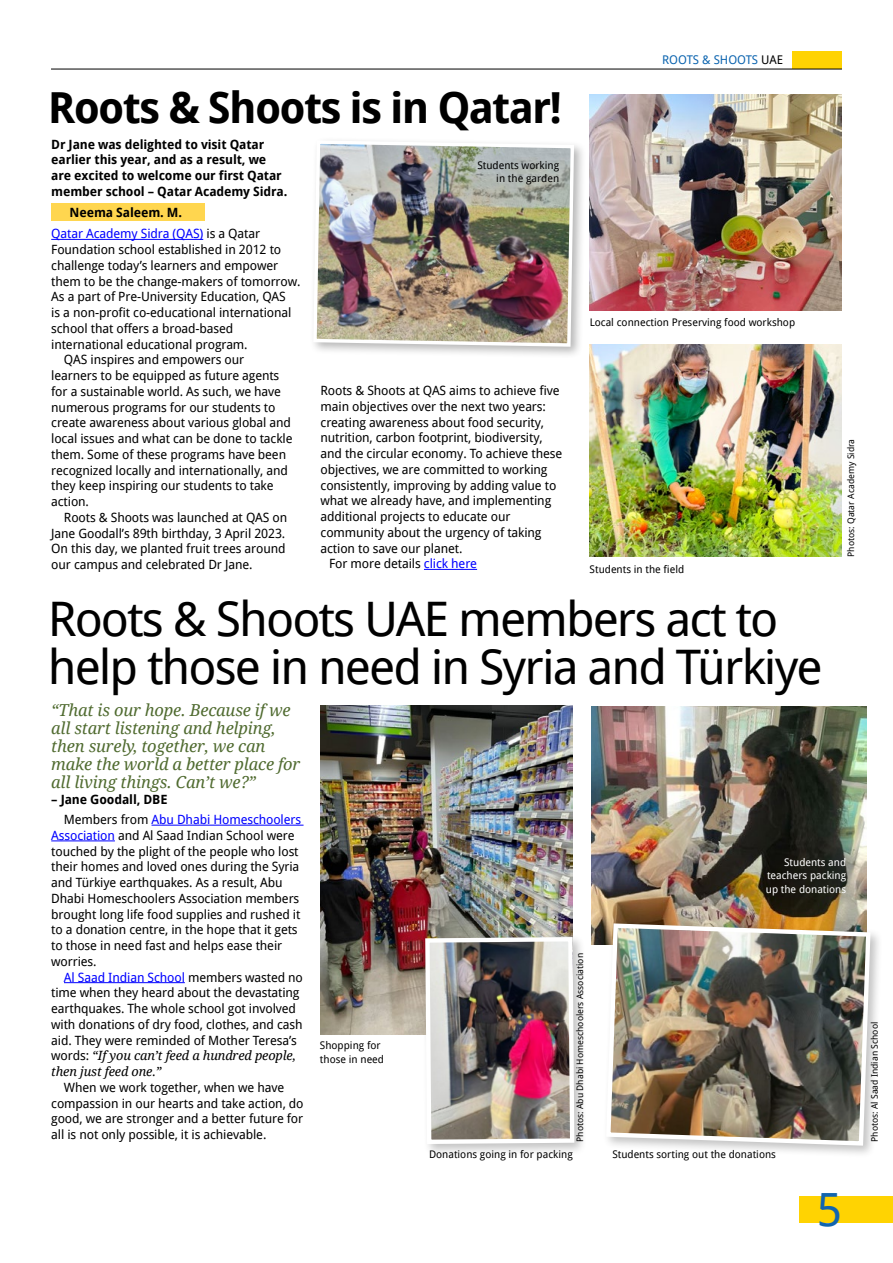
<style>
.page{position:relative;width:893px;height:1263px;background:#fff}
.page>*{position:absolute;margin:0;border:0;box-sizing:border-box;transform-origin:0 0}
.t1{font:47.7px/48.4px "Droid Sans";letter-spacing:-.04em;color:#000}
.t2{font:45.9px "Droid Sans";color:#1265af}
.t3{font:700 42.75px "Droid Sans";letter-spacing:-.04em;color:#000}
.t4{font:italic 16.5px/18px "Droid Serif";letter-spacing:-.01em;color:#506b30}
.t5{font:12.75px/15.8px "Droid Sans";letter-spacing:-.01em;color:#000}
.t6{font:700 12.75px/15.8px "Droid Sans";letter-spacing:-.01em;color:#000}
.t7{font:12.75px/20px "Droid Sans";letter-spacing:-.01em;color:#00f}
.t8{font:italic 12.75px/15.8px "Droid Serif";letter-spacing:-.01em;color:#000}
.t9{font:12px "Droid Sans";color:#0c64af}
.t10{font:10.5px/13.5px "Droid Sans";color:#000;text-align:right}
.t11{font:10.5px/13.5px "Droid Sans";color:#fff;text-align:justify}
.t12{font:9px "Droid Sans";color:#000}
.s1{color:#000}
.s2{color:#00f}
.s3{font-weight:700;color:#000}
.s4{font-family:"Droid Sans";font-style:normal}
</style>
<div class="page">
<img style="left:592px;top:706px;width:274px;height:239px">
<img style="left:320px;top:705px;width:253px;height:329px">
<div style="left:792px;top:51px;width:50px;height:17px;background:#ffd302"></div>
<hr style="left:51px;top:69px;width:791px;height:1px;background:#000">
<div style="left:799px;top:1196px;width:94px;height:26px;background:#ffd302"></div>
<div style="left:309px;top:137px;width:278px;height:222px;background:#000;opacity:.29"></div>
<img style="left:312px;top:139px;width:264px;height:209px">
<hr style="left:51px;top:239px;width:152px;height:1px;background:#00f">
<hr style="left:151px;top:825px;width:153px;height:1px;background:#00f">
<hr style="left:51px;top:840px;width:64px;height:1px;background:#00f">
<hr style="left:64px;top:982px;width:121px;height:1px;background:#00f">
<hr style="left:424px;top:569px;width:53px;height:1px;background:#00f">
<img style="left:590px;top:94px;width:252px;height:216px">
<img style="left:590px;top:344px;width:252px;height:212px">
<div style="left:421px;top:933px;width:166px;height:224px;background:#000;opacity:.24"></div>
<img style="left:423px;top:935px;width:154px;height:211px">
<div style="left:602px;top:919px;width:281px;height:239px;background:#000;opacity:.24"></div>
<img style="left:604px;top:921px;width:269px;height:227px">
<div style="left:51px;top:204px;width:154px;height:17px;background:#ffd64f"></div>
<h3 class="t3" style="left:48px;top:78px;width:516px">Roots &amp; Shoots is in Qatar!</h3>
<p class="t6" style="left:51px;top:136px;width:238px">Dr Jane was delighted to visit Qatar earlier this year, and as a result, we are excited to welcome our first Qatar member school – Qatar Academy Sidra.</p>
<p class="t7" style="left:51px;top:223px;width:210px">Qatar Academy Sidra (QAS) <span class="s1">is a Qatar</span></p>
<p class="t5" style="left:51px;top:241px;width:232px">Foundation school established in 2012 to</p>
<p class="t5" style="left:51px;top:257px;width:228px">challenge today’s learners and empower</p>
<p class="t5" style="left:51px;top:273px;width:251px">them to be the change-makers of tomorrow.</p>
<p class="t5" style="left:51px;top:289px;width:236px">As a part of Pre-University Education, QAS</p>
<p class="t5" style="left:51px;top:304px;width:242px">is a non-profit co-educational international</p>
<p class="t5" style="left:51px;top:320px;width:184px">school that offers a broad-based</p>
<p class="t5" style="left:51px;top:336px;width:198px">international educational program.</p>
<p class="t5" style="left:64px;top:352px;width:182px">QAS inspires and empowers our</p>
<p class="t5" style="left:51px;top:367px;width:230px">learners to be equipped as future agents</p>
<p class="t5" style="left:51px;top:383px;width:231px">for a sustainable world. As such, we have</p>
<p class="t5" style="left:51px;top:399px;width:226px">numerous programs for our students to</p>
<p class="t5" style="left:51px;top:415px;width:241px">create awareness about various global and</p>
<p class="t5" style="left:51px;top:430px;width:243px">local issues and what can be done to tackle</p>
<p class="t5" style="left:51px;top:446px;width:236px">them. Some of these programs have been</p>
<p class="t5" style="left:51px;top:462px;width:238px">recognized locally and internationally, and</p>
<p class="t5" style="left:51px;top:477px;width:224px">they keep inspiring our students to take</p>
<p class="t5" style="left:51px;top:493px;width:39px">action.</p>
<p class="t5" style="left:64px;top:509px;width:225px">Roots &amp; Shoots was launched at QAS on</p>
<p class="t5" style="left:51px;top:525px;width:236px">Jane Goodall’s 89th birthday, 3 April 2023.</p>
<p class="t5" style="left:51px;top:540px;width:236px">On this day, we planted fruit trees around</p>
<p class="t5" style="left:51px;top:556px;width:203px">our campus and celebrated Dr Jane.</p>
<p class="t6" style="left:70px;top:204px;width:114px">Neema Saleem. M.</p>
<p class="t10" style="left:477px;top:158px;width:83px">Students working in the garden</p>
<p class="t5" style="left:321px;top:382px;width:240px">Roots &amp; Shoots at QAS aims to achieve five</p>
<p class="t5" style="left:321px;top:398px;width:227px">main objectives over the next two years:</p>
<p class="t5" style="left:321px;top:414px;width:225px">creating awareness about food security,</p>
<p class="t5" style="left:321px;top:430px;width:224px">nutrition, carbon footprint, biodiversity,</p>
<p class="t5" style="left:321px;top:445px;width:243px">and the circular economy. To achieve these</p>
<p class="t5" style="left:321px;top:461px;width:228px">objectives, we are committed to working</p>
<p class="t5" style="left:321px;top:477px;width:237px">consistently, improving by adding value to</p>
<p class="t5" style="left:321px;top:493px;width:232px">what we already have, and implementing</p>
<p class="t5" style="left:321px;top:508px;width:191px">additional projects to educate our</p>
<p class="t5" style="left:321px;top:524px;width:222px">community about the urgency of taking</p>
<p class="t5" style="left:321px;top:540px;width:143px">action to save our planet.</p>
<p class="t5" style="left:329px;top:555px;width:150px">For more details <span class="s2">click here</span></p>
<p class="t9" style="left:662px;top:52px;width:122px">ROOTS &amp; SHOOTS <span class="s1">UAE</span></p>
<p class="t10" style="left:590px;top:315px;width:207px">Local connection Preserving food workshop</p>
<p class="t10" style="left:590px;top:562px;width:96px">Students in the field</p>
<h1 class="t1" style="left:48px;top:593px;width:776px">Roots &amp; Shoots UAE members act to help those in need in Syria and Türkiye</h1>
<p class="t12" style="left:845px;top:557px;width:119px;rotate:-90deg">Photos: Qatar Academy Sidra</p>
<p class="t4" style="left:51px;top:701px;width:251px">“That is our hope. Because if we all start listening and helping, then surely, together, we can make the world a better place for all living things. Can’t we?”</p>
<p class="t7" style="left:64px;top:789px;width:239px;text-indent:-13px"><span class="s3">– Jane Goodall, DBE<br></span><span class="s1">Members from</span> Abu Dhabi Homeschoolers</p>
<p class="t5" style="left:51px;top:827px;width:251px"><span class="s2">Association</span> and Al Saad Indian School were touched by the plight of the people who lost their homes and loved ones during the Syria and Türkiye earthquakes. As a result, Abu Dhabi Homeschoolers Association members brought long life food supplies and rushed it to a donation centre, in the hope that it gets to those in need fast and helps ease their worries.</p>
<p class="t5" style="left:51px;top:969px;width:253px;text-indent:13px"><span class="s2">Al Saad Indian School</span> members wasted no time when they heard about the devastating earthquakes. The whole school got involved with donations of dry food, clothes, and cash aid. They were reminded of Mother Teresa’s</p>
<p class="t8" style="left:51px;top:1048px;width:246px"><span class="s4">words:</span> “If you can’t feed a hundred people, then just feed one.”</p>
<p class="t5" style="left:51px;top:1079px;width:254px;text-indent:13px">When we work together, when we have compassion in our hearts and take action, do good, we are stronger and a better future for all is not only possible, it is achievable.</p>
<p class="t10" style="left:320px;top:1038px;width:66px;text-align:left">Shopping for those in need</p>
<p class="t12" style="left:574px;top:1142px;width:190px;rotate:-90deg">Photos: Abu Dhabi Homeschoolers Association</p>
<p class="t10" style="left:429px;top:1147px;width:145px">Donations going in for packing</p>
<p class="t11" style="left:766px;top:855px;width:82px;text-indent:18px">Students and teachers packing up the donations</p>
<p class="t10" style="left:612px;top:1147px;width:165px">Students sorting out the donations</p>
<h2 class="t2" style="left:817px;top:1178px;width:27px">5</h2>
<p class="t12" style="left:868px;top:1142px;width:121px;rotate:-90deg">Photos: Al Saad Indian School</p>
</div>
